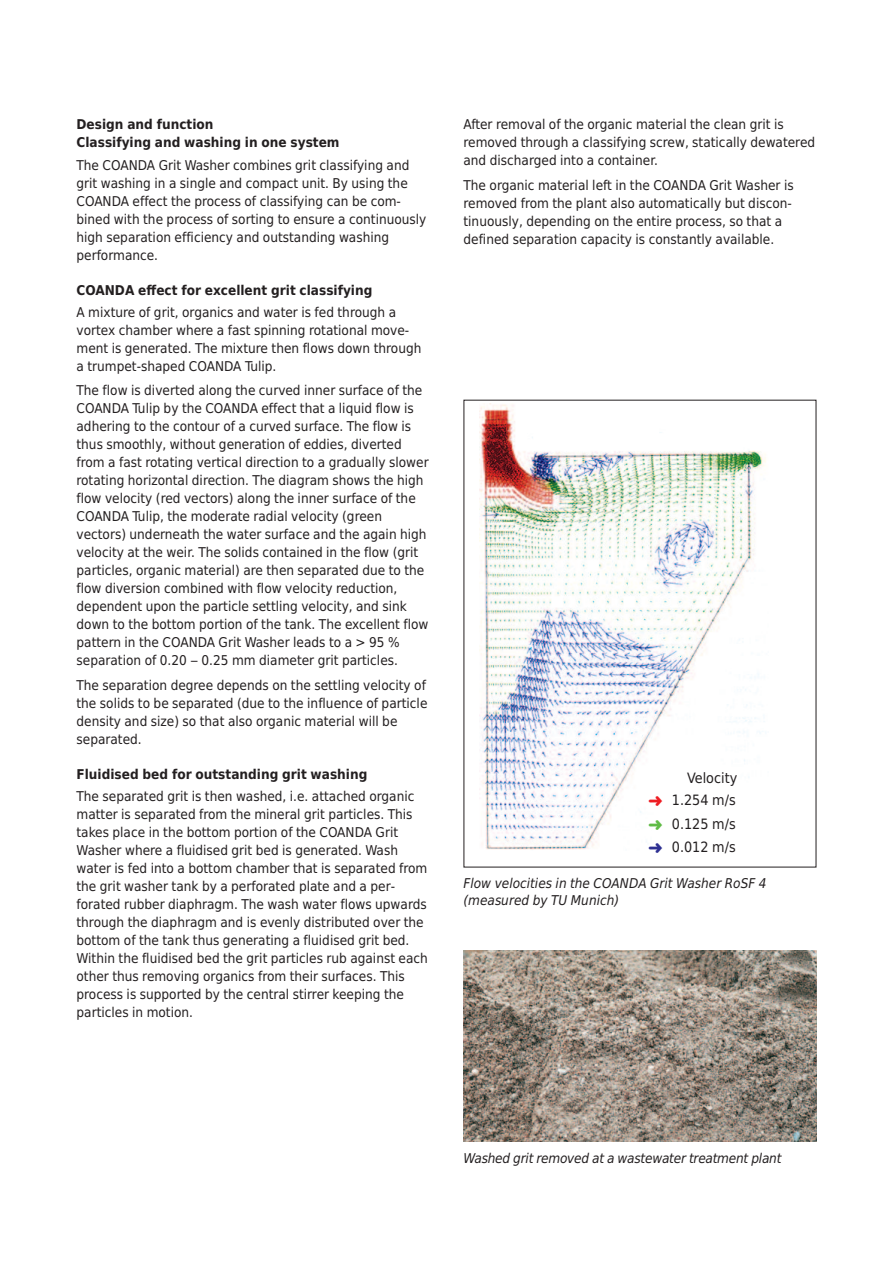
<style>
.page{position:relative;width:893px;height:1263px;background:#fff}
.page>*{position:absolute;margin:0;border:0;box-sizing:border-box;transform-origin:0 0}
.t1{font:14.25px/23.7px "Huber Tec";color:#231f20;text-align:justify}
.t2{font:14.25px "Huber Pi 2";color:#ee1d23}
.t3{font:14.25px "Huber Pi 2";color:#60bb46}
.t4{font:14.25px "Huber Pi 2";color:#2e3092}
.t5{font:13.5px/18px "Huber Tec";color:#231f20}
.t6{font:700 13.5px/18px "Huber Tec";color:#231f20}
.t7{font:italic 13.5px/16.5px "Huber Tec";color:#231f20}
</style>
<div class="page">
<img style="left:479px;top:404px;width:287px;height:446px">
<img style="left:463px;top:950px;width:353px;height:192px">
<p class="t6" style="left:77px;top:116px;width:265px">Design and function<br>Classifying and washing in one system</p>
<p class="t5" style="left:77px;top:156px;width:351px">The COANDA Grit Washer combines grit classifying and grit washing in a single and compact unit. By using the COANDA effect the process of classifying can be com&shy;bined with the process of sorting to ensure a continuously high separation efficiency and outstanding washing performance.</p>
<p class="t6" style="left:77px;top:281px;width:297px">COANDA effect for excellent grit classifying</p>
<p class="t5" style="left:77px;top:303px;width:346px">A mixture of grit, organics and water is fed through a vortex chamber where a fast spinning rotational move&shy;ment is generated. The mixture then flows down through a trumpet-shaped COANDA Tulip.</p>
<p class="t5" style="left:77px;top:382px;width:354px">The flow is diverted along the curved inner surface of the COANDA Tulip by the COANDA effect that a liquid flow is adhering to the contour of a curved surface. The flow is thus smoothly, without generation of eddies, diverted from a fast rotating vertical direction to a gradually slower rotating horizontal direction. The diagram shows the high flow velocity (red vectors) along the inner surface of the COANDA Tulip, the moderate radial velocity (green vectors) underneath the water surface and the again high velocity at the weir. The solids contained in the flow (grit particles, organic material) are then separated due to the flow diversion combined with flow velocity reduction, dependent upon the particle settling velocity, and sink down to the bottom portion of the tank. The excellent flow pattern in the COANDA Grit Washer leads to a &gt; 95 % separation of 0.20 – 0.25 mm diameter grit particles.</p>
<p class="t5" style="left:77px;top:676px;width:352px">The separation degree depends on the settling velocity of the solids to be separated (due to the influence of particle density and size) so that also organic material will be separated.</p>
<p class="t6" style="left:77px;top:765px;width:292px">Fluidised bed for outstanding grit washing</p>
<p class="t5" style="left:77px;top:787px;width:353px">The separated grit is then washed, i.e. attached organic matter is separated from the mineral grit particles. This takes place in the bottom portion of the COANDA Grit Washer where a fluidised grit bed is generated. Wash water is fed into a bottom chamber that is separated from the grit washer tank by a perforated plate and a per&shy;forated rubber diaphragm. The wash water flows upwards through the diaphragm and is evenly distributed over the bottom of the tank thus generating a fluidised grit bed.<br>Within the fluidised bed the grit particles rub against each other thus removing organics from their surfaces. This process is supported by the central stirrer keeping the particles in motion.</p>
<p class="t5" style="left:463px;top:116px;width:353px">After removal of the organic material the clean grit is removed through a classifying screw, statically dewatered and discharged into a container.</p>
<p class="t5" style="left:463px;top:176px;width:332px">The organic material left in the COANDA Grit Washer is removed from the plant also automatically but discon&shy;tinuously, depending on the entire process, so that a defined separation capacity is constantly available.</p>
<p class="t2" style="left:648px;top:792px;width:16px">‹</p>
<p class="t3" style="left:648px;top:815px;width:16px">‹</p>
<p class="t4" style="left:648px;top:839px;width:16px">‹</p>
<p class="t1" style="left:687px;top:766px;width:52px">Velocity</p>
<p class="t1" style="left:672px;top:788px;width:65px">1.254 m/s 0.125 m/s 0.012 m/s</p>
<p class="t7" style="left:463px;top:875px;width:305px">Flow velocities in the COANDA Grit Washer RoSF 4 (measured by TU Munich)</p>
<p class="t7" style="left:463px;top:1150px;width:319px">Washed grit removed at a wastewater treatment plant</p>
</div>
